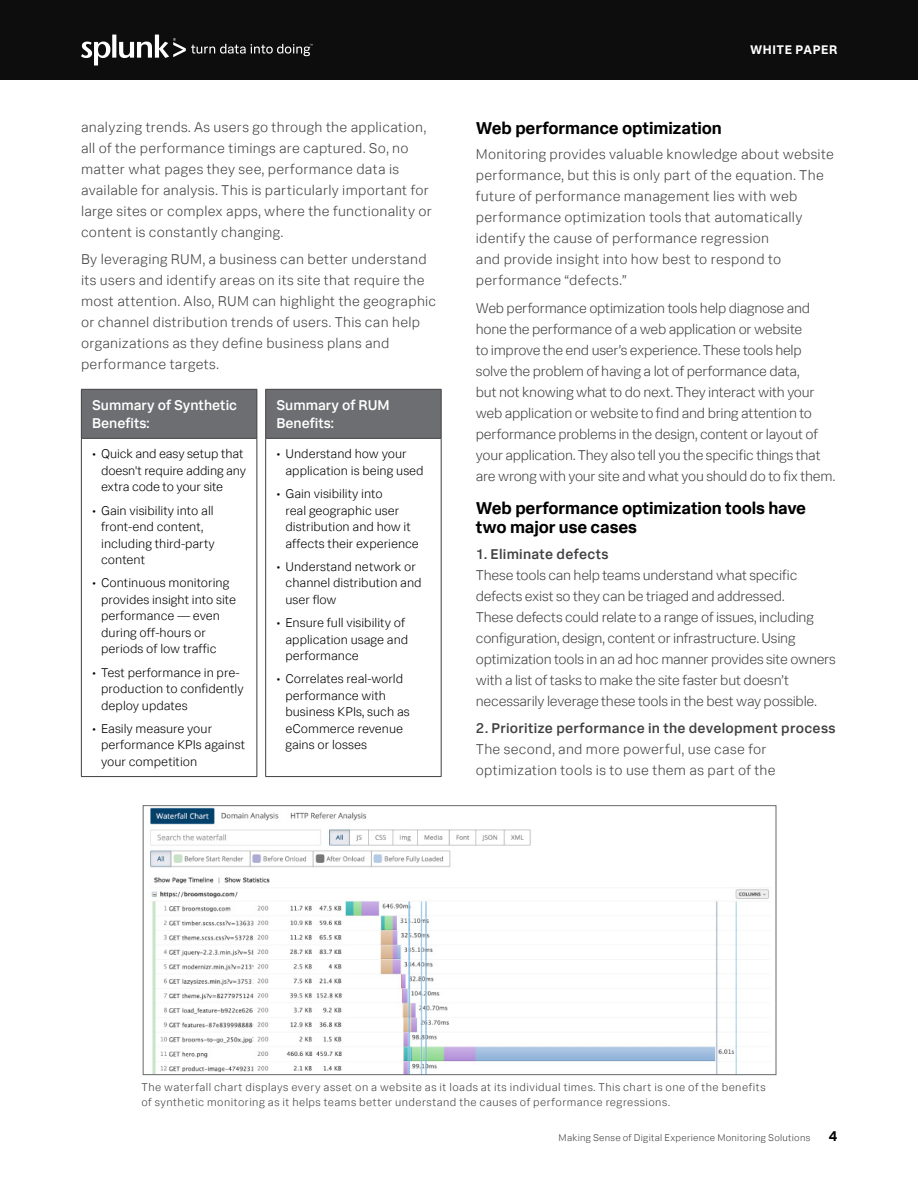
<style>
.page{position:relative;width:918px;height:1188px;background:#fff}
.page>*{position:absolute;margin:0;border:0;box-sizing:border-box;transform-origin:0 0}
.H3_Section_Head{font:700 17.25px/19.5px "Splunk Data Sans";letter-spacing:-.01em;color:#000}
.Main_Body_Text_FANCY{font:300 14.25px/21px "Splunk Data Sans";letter-spacing:.01em;color:#414042}
.Main_Body_Text_FANCY-2{font:300 14.25px/21px "Splunk Data Sans";letter-spacing:-.015em;color:#414042}
.t1{font:500 14.25px/17.2px "Splunk Data Sans";color:#fff}
.t2{font:700 14.25px "Splunk Data Sans";color:#000}
.t3{font:300 12.75px/16.5px "Splunk Data Sans";color:#000}
.t4{font:700 12.6px "Splunk Data Sans";letter-spacing:.04em;color:#fff}
.Main_Body_Text_FANCY-3{font:300 11.25px/15px "Splunk Data Sans";letter-spacing:.04em;color:#414042}
.t5{font:300 9.75px "Splunk Data Sans";letter-spacing:.025em;color:#414042}
.s1{font-weight:500}
</style>
<div class="page">
<div style="left:0;top:0;width:918px;height:80px;background:#0d0d0d"></div>
<svg style="left:81px;top:35px;width:232px;height:31px"></svg>
<div style="left:82px;top:389px;width:359px;height:49px;background:#6d6e71"></div>
<hr style="left:81px;top:389px;width:176px;height:1px;background:#414042">
<hr style="left:81px;top:390px;width:1px;height:48px;background:#414042">
<hr style="left:256px;top:390px;width:1px;height:48px;background:#414042">
<hr style="left:265px;top:389px;width:177px;height:1px;background:#414042">
<hr style="left:265px;top:390px;width:1px;height:48px;background:#414042">
<hr style="left:441px;top:390px;width:1px;height:48px;background:#414042">
<hr style="left:81px;top:438px;width:176px;height:1px;background:#414042">
<hr style="left:81px;top:439px;width:1px;height:337px;background:#414042">
<hr style="left:256px;top:439px;width:1px;height:337px;background:#414042">
<hr style="left:265px;top:438px;width:177px;height:1px;background:#414042">
<hr style="left:265px;top:439px;width:1px;height:337px;background:#414042">
<hr style="left:441px;top:439px;width:1px;height:337px;background:#414042">
<hr style="left:81px;top:776px;width:176px;height:1px;background:#414042">
<hr style="left:265px;top:776px;width:177px;height:1px;background:#414042">
<img style="left:150px;top:807px;width:619px;height:266px">
<div style="left:143px;top:805px;width:634px;height:270px;border:1px solid #6d6e71"></div>
<p class="Main_Body_Text_FANCY" style="left:81px;top:116px;width:352px">analyzing trends. As users go through the application, all of the performance timings are captured. So, no matter what pages they see, performance data is available for analysis. This is particularly important for large sites or complex apps, where the functionality or content is constantly changing.</p>
<p class="Main_Body_Text_FANCY" style="left:81px;top:249px;width:357px">By leveraging RUM, a business can better understand its users and identify areas on its site that require the most attention. Also, RUM can highlight the geographic or channel distribution trends of users. This can help organizations as they define business plans and performance targets.</p>
<p class="t1" style="left:92px;top:396px;width:147px">Summary of Synthetic<br>Benefits:</p>
<p class="t1" style="left:276px;top:396px;width:115px">Summary of RUM<br>Benefits:</p>
<p class="t3" style="left:101px;top:445px;width:146px;text-indent:-9px">• Quick and easy setup that doesn't require adding any extra code to your site</p>
<p class="t3" style="left:101px;top:502px;width:115px;text-indent:-9px">• Gain visibility into all front-end content, including third-party content</p>
<p class="t3" style="left:101px;top:574px;width:137px;text-indent:-9px">• Continuous monitoring provides insight into site performance — even during off-hours or periods of low traffic</p>
<p class="t3" style="left:101px;top:664px;width:144px;text-indent:-9px">• Test performance in pre&shy;production to confidently deploy updates</p>
<p class="t3" style="left:101px;top:720px;width:146px;text-indent:-9px">• Easily measure your performance KPIs against your competition</p>
<p class="t3" style="left:285px;top:445px;width:140px;text-indent:-9px">• Understand how your application is being used</p>
<p class="t3" style="left:285px;top:485px;width:135px;text-indent:-9px">• Gain visibility into<br>real geographic user distribution and how it affects their experience</p>
<p class="t3" style="left:285px;top:558px;width:138px;text-indent:-9px">• Understand network or channel distribution and user flow</p>
<p class="t3" style="left:285px;top:614px;width:124px;text-indent:-9px">• Ensure full visibility of application usage and performance</p>
<p class="t3" style="left:285px;top:670px;width:126px;text-indent:-9px">• Correlates real-world performance with business KPIs, such as eCommerce revenue gains or losses</p>
<p class="t4" style="left:750px;top:42px;width:89px">WHITE PAPER</p>
<p class="H3_Section_Head" style="left:476px;top:118px;width:248px">Web performance optimization</p>
<p class="Main_Body_Text_FANCY" style="left:476px;top:144px;width:360px">Monitoring provides valuable knowledge about website performance, but this is only part of the equation. The future of performance management lies with web performance optimization tools that automatically identify the cause of performance regression<br>and provide insight into how best to respond to performance “defects.”</p>
<p class="Main_Body_Text_FANCY-2" style="left:476px;top:297px;width:361px">Web performance optimization tools help diagnose and hone the performance of a web application or website<br>to improve the end user’s experience. These tools help solve the problem of having a lot of performance data,<br>but not knowing what to do next. They interact with your web application or website to find and bring attention to performance problems in the design, content or layout of your application. They also tell you the specific things that are wrong with your site and what you should do to fix them.</p>
<p class="H3_Section_Head" style="left:476px;top:498px;width:332px">Web performance optimization tools have two major use cases</p>
<p class="Main_Body_Text_FANCY-2" style="left:476px;top:543px;width:362px"><span class="s1">1. Eliminate defects<br></span>These tools can help teams understand what specific defects exist so they can be triaged and addressed.<br>These defects could relate to a range of issues, including configuration, design, content or infrastructure. Using optimization tools in an ad hoc manner provides site owners with a list of tasks to make the site faster but doesn’t necessarily leverage these tools in the best way possible.</p>
<p class="Main_Body_Text_FANCY" style="left:476px;top:718px;width:361px"><span class="s1">2. Prioritize performance in the development process<br></span>The second, and more powerful, use case for optimization tools is to use them as part of the</p>
<p class="Main_Body_Text_FANCY-3" style="left:141px;top:1080px;width:626px">The waterfall chart displays every asset on a website as it loads at its individual times. This chart is one of the benefits of synthetic monitoring as it helps teams better understand the causes of performance regressions.</p>
<p class="t5" style="left:559px;top:1132px;width:253px">Making Sense of Digital Experience Monitoring Solutions</p>
<p class="t2" style="left:829px;top:1127px;width:10px">4</p>
</div>
